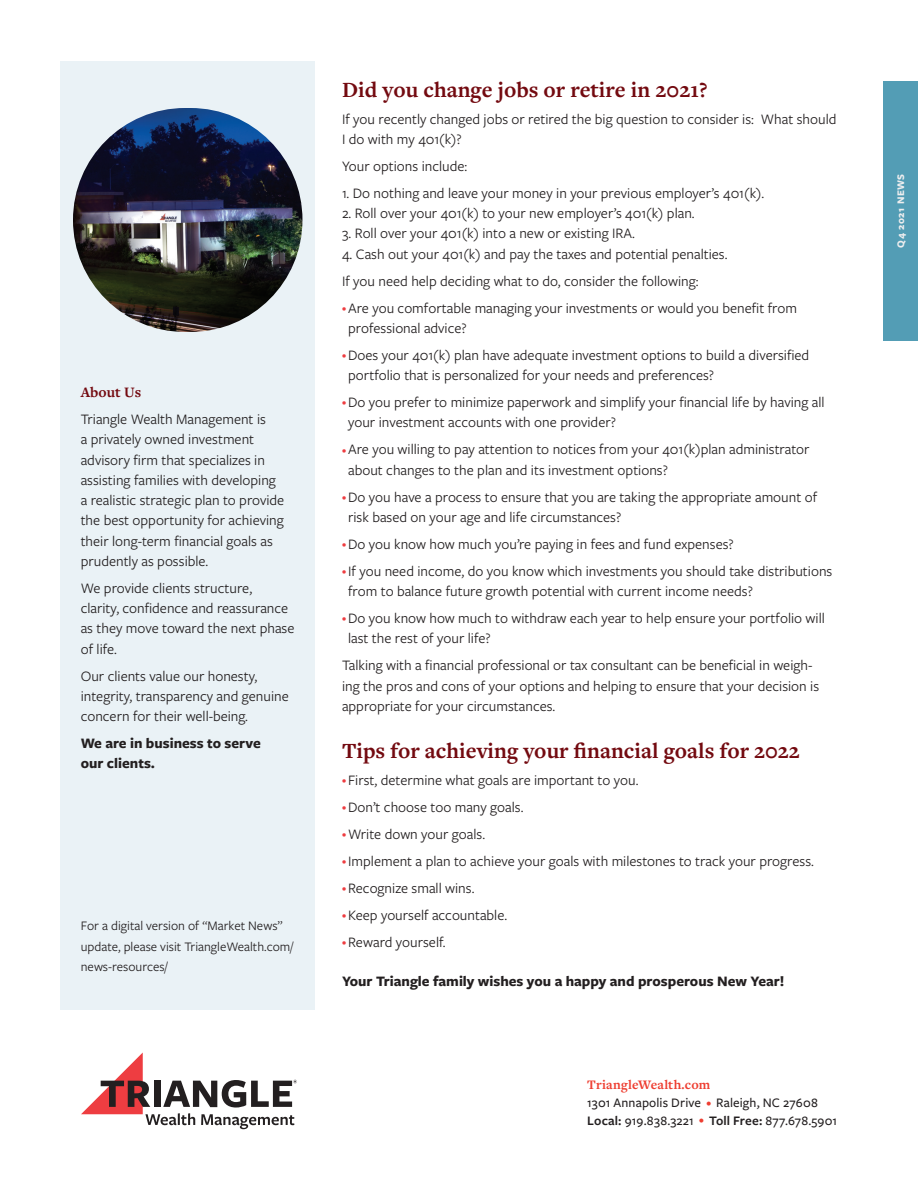
<style>
.page{position:relative;width:918px;height:1188px;background:#fff}
.page>*{position:absolute;margin:0;border:0;box-sizing:border-box;transform-origin:0 0}
.Body{font:700 22.5px "Freight Text Pro";color:#730a10}
.Subhead{font:700 22.5px "Freight Text Pro";color:#730a10}
.Body-2{font:15px/20.2px "Freight Sans Pro";color:#231f20}
.Body-3{font:700 15px/20.2px "Freight Sans Pro";color:#231f20}
.Body-4{font:700 15px "Freight Text Pro";color:#730a10}
.Body-5{font:13.5px/20.2px "Freight Sans Pro";color:#231f20}
.t1{font:500 13.5px "Freight Sans Pro";letter-spacing:.015em;color:#231f20}
.t2{font:700 13.5px "Freight Text Pro";letter-spacing:.01em;color:#ee3e31}
.t3{font:700 10.5px "Freight Sans Pro";letter-spacing:.05em;color:#eeeeef}
.s1{font-family:"Freight Text Pro";font-size:9px;color:#ee3d41}
.s2{font-size:10.5px;color:#ee3e31}
.s3{font-weight:600}
</style>
<div class="page">
<svg style="left:81px;top:1053px;width:216px;height:76px"></svg>
<div style="left:60px;top:61px;width:255px;height:949px;background:#eaf2f6"></div>
<div style="left:883px;top:81px;width:35px;height:259px;background:#539db5"></div>
<img style="left:73px;top:108px;width:229px;height:224px;border-radius:112px">
<p class="Body-4" style="left:81px;top:382px;width:62px">About Us</p>
<p class="Body-2" style="left:81px;top:408px;width:205px">Triangle Wealth Management is<br>a privately owned investment advisory firm that specializes in assisting families with developing a realistic strategic plan to provide the best opportunity for achieving their long-term financial goals as prudently as possible.</p>
<p class="Body-2" style="left:81px;top:577px;width:215px">We provide clients structure,<br>clarity, confidence and reassurance as they move toward the next phase of life.</p>
<p class="Body-2" style="left:81px;top:665px;width:210px">Our clients value our honesty, integrity, transparency and genuine concern for their well-being.</p>
<p class="Body-3" style="left:81px;top:733px;width:182px">We are in business to serve our clients.</p>
<p class="Body-5" style="left:81px;top:915px;width:214px">For a digital version of “Market News” update, please visit TriangleWealth.com/ news-resources/</p>
<p class="Subhead" style="left:342px;top:74px;width:367px">Did you change jobs or retire in 2021?</p>
<p class="Body-2" style="left:342px;top:108px;width:496px">If you recently changed jobs or retired the big question to consider is: What should<br>I do with my 401(k)?</p>
<p class="Body-2" style="left:342px;top:155px;width:127px">Your options include:</p>
<p class="Body-2" style="left:342px;top:182px;width:424px">1. Do nothing and leave your money in your previous employer’s 401(k).</p>
<p class="Body-2" style="left:342px;top:203px;width:354px">2. Roll over your 401(k) to your new employer’s 401(k) plan.</p>
<p class="Body-2" style="left:342px;top:223px;width:295px">3. Roll over your 401(k) into a new or existing IRA.</p>
<p class="Body-2" style="left:342px;top:243px;width:387px">4. Cash out your 401(k) and pay the taxes and potential penalties.</p>
<p class="Body-2" style="left:342px;top:270px;width:358px">If you need help deciding what to do, consider the following:</p>
<p class="Body-2" style="left:348px;top:297px;width:450px;text-indent:-6px"><span class="s1">•</span> Are you comfortable managing your investments or would you benefit from professional advice?</p>
<p class="Body-2" style="left:348px;top:344px;width:463px;text-indent:-6px"><span class="s1">•</span> Does your 401(k) plan have adequate investment options to build a diversified portfolio that is personalized for your needs and preferences?</p>
<p class="Body-2" style="left:348px;top:392px;width:478px;text-indent:-6px"><span class="s1">•</span> Do you prefer to minimize paperwork and simplify your financial life by having all your investment accounts with one provider?</p>
<p class="Body-2" style="left:348px;top:439px;width:463px;text-indent:-6px"><span class="s1">•</span> Are you willing to pay attention to notices from your 401(k)plan administrator about changes to the plan and its investment options?</p>
<p class="Body-2" style="left:348px;top:486px;width:471px;text-indent:-6px"><span class="s1">•</span> Do you have a process to ensure that you are taking the appropriate amount of risk based on your age and life circumstances?</p>
<p class="Body-2" style="left:342px;top:533px;width:393px"><span class="s1">•</span> Do you know how much you’re paying in fees and fund expenses?</p>
<p class="Body-2" style="left:348px;top:560px;width:486px;text-indent:-6px"><span class="s1">•</span> If you need income, do you know which investments you should take distributions from to balance future growth potential with current income needs?</p>
<p class="Body-2" style="left:348px;top:608px;width:478px;text-indent:-6px"><span class="s1">•</span> Do you know how much to withdraw each year to help ensure your portfolio will last the rest of your life?</p>
<p class="Body-2" style="left:342px;top:655px;width:479px">Talking with a financial professional or tax consultant can be beneficial in weigh&shy;ing the pros and cons of your options and helping to ensure that your decision is appropriate for your circumstances.</p>
<p class="Body" style="left:342px;top:736px;width:459px">Tips for achieving your financial goals for 2022</p>
<p class="Body-2" style="left:342px;top:770px;width:298px"><span class="s1">•</span> First, determine what goals are important to you.</p>
<p class="Body-2" style="left:342px;top:797px;width:183px"><span class="s1">•</span> Don’t choose too many goals.</p>
<p class="Body-2" style="left:342px;top:824px;width:145px"><span class="s1">•</span> Write down your goals.</p>
<p class="Body-2" style="left:342px;top:851px;width:473px"><span class="s1">•</span> Implement a plan to achieve your goals with milestones to track your progress.</p>
<p class="Body-2" style="left:342px;top:878px;width:134px"><span class="s1">•</span> Recognize small wins.</p>
<p class="Body-2" style="left:342px;top:905px;width:167px"><span class="s1">•</span> Keep yourself accountable.</p>
<p class="Body-2" style="left:342px;top:932px;width:105px"><span class="s1">•</span> Reward yourself.</p>
<p class="Body-3" style="left:342px;top:970px;width:444px">Your Triangle family wishes you a happy and prosperous New Year!</p>
<p class="t2" style="left:587px;top:1076px;width:125px">TriangleWealth.com</p>
<p class="t1" style="left:587px;top:1094px;width:232px">1301 Annapolis Drive <span class="s2">•</span> Raleigh, NC 27608</p>
<p class="t1" style="left:587px;top:1111px;width:251px"><span class="s3">Local:</span> 919.838.3221 <span class="s2">•</span> <span class="s3">Toll Free:</span> 877.678.5901</p>
<p class="t3" style="left:894px;top:248px;width:75px;rotate:-90deg">Q4 2021 NEWS</p>
</div>
